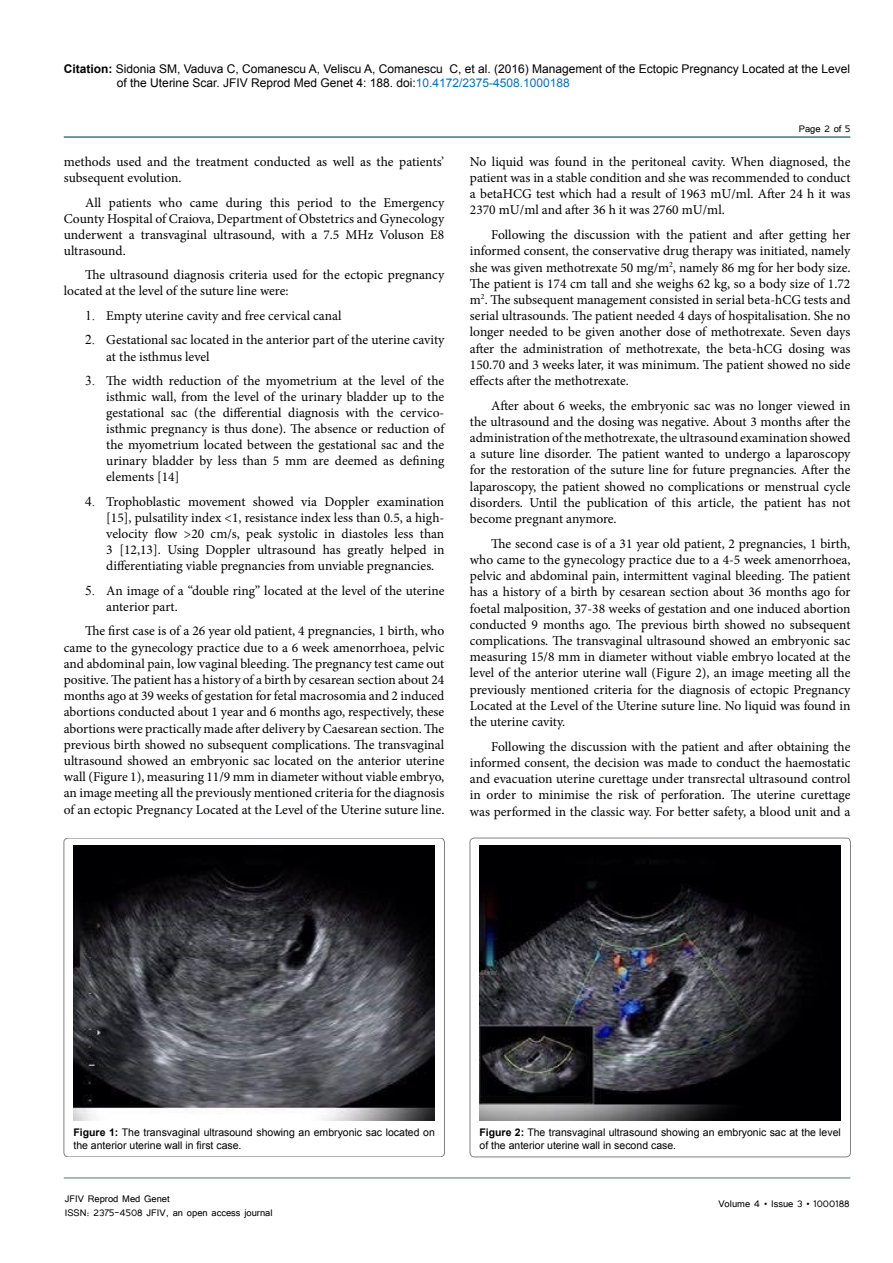
<style>
.page{position:relative;width:893px;height:1263px;background:#fff}
.page>*{position:absolute;margin:0;border:0;box-sizing:border-box;transform-origin:0 0}
.t1{font:13.5px/16.2px "Minion Pro";color:#000;text-align:justify}
.t2{font:12px/14.4px "Arial";color:#000}
.t3{font:12px/14.4px "Tunga";color:#000}
.t4{font:10.5px/12.6px "Arial";color:#000}
.s1{font-weight:700}
.s2{color:#0072bc}
.s3{font-family:"Times New Roman"}
</style>
<div class="page">
<hr style="left:64px;top:1178px;width:786px;height:1px;background:#457a73">
<hr style="left:64px;top:136px;width:786px;height:2px;background:#457a73">
<img style="left:73px;top:846px;width:362px;height:274px">
<div style="left:64px;top:838px;width:380px;height:319px;border:1px solid #000;border-radius:4px"></div>
<img style="left:479px;top:846px;width:362px;height:274px">
<div style="left:470px;top:838px;width:380px;height:319px;border:1px solid #000;border-radius:4px"></div>
<p class="t2" style="left:117px;top:61px;width:735px;text-indent:-53px"><span class="s1">Citation:</span> Sidonia SM, Vaduva C, Comanescu A, Veliscu A, Comanescu C, et al. (2016) Management of the Ectopic Pregnancy Located at the Level of the Uterine Scar. JFIV Reprod Med Genet 4: 188. doi:<span class="s2">10.4172/2375-4508.1000188</span></p>
<p class="t1" style="left:64px;top:153px;width:382px">methods used and the treatment conducted as well as the patients’ subsequent evolution.</p>
<p class="t1" style="left:64px;top:194px;width:382px;text-indent:21px">All patients who came during this period to the Emergency County Hospital of Craiova, Department of Obstetrics and Gynecology underwent a transvaginal ultrasound, with a 7.5 MHz Voluson E8 ultrasound.</p>
<p class="t1" style="left:64px;top:267px;width:382px;text-indent:21px">The ultrasound diagnosis criteria used for the ectopic pregnancy located at the level of the suture line were:</p>
<p class="t1" style="left:85px;top:308px;width:258px"><span class="s3">1.</span> Empty uterine cavity and free cervical canal</p>
<p class="t1" style="left:106px;top:332px;width:340px;text-indent:-21px"><span class="s3">2.</span> Gestational sac located in the anterior part of the uterine cavity at the isthmus level</p>
<p class="t1" style="left:106px;top:373px;width:340px;text-indent:-21px"><span class="s3">3.</span> The width reduction of the myometrium at the level of the isthmic wall, from the level of the urinary bladder up to the gestational sac (the differential diagnosis with the cervico&shy;isthmic pregnancy is thus done). The absence or reduction of the myometrium located between the gestational sac and the urinary bladder by less than 5 mm are deemed as defining elements [14]</p>
<p class="t1" style="left:106px;top:494px;width:340px;text-indent:-21px"><span class="s3">4.</span> Trophoblastic movement showed via Doppler examination [15], pulsatility index &lt;1, resistance index less than 0.5, a high&shy;velocity flow &gt;20 cm/s, peak systolic in diastoles less than 3 [12,13]. Using Doppler ultrasound has greatly helped in differentiating viable pregnancies from unviable pregnancies.</p>
<p class="t1" style="left:106px;top:582px;width:340px;text-indent:-21px"><span class="s3">5.</span> An image of a “double ring” located at the level of the uterine anterior part.</p>
<p class="t1" style="left:64px;top:623px;width:382px;text-indent:21px">The first case is of a 26 year old patient, 4 pregnancies, 1 birth, who came to the gynecology practice due to a 6 week amenorrhoea, pelvic and abdominal pain, low vaginal bleeding. The pregnancy test came out positive. The patient has a history of a birth by cesarean section about 24 months ago at 39 weeks of gestation for fetal macrosomia and 2 induced abortions conducted about 1 year and 6 months ago, respectively, these abortions were practically made after delivery by Caesarean section. The previous birth showed no subsequent complications. The transvaginal ultrasound showed an embryonic sac located on the anterior uterine wall (Figure 1), measuring 11/9 mm in diameter without viable embryo, an image meeting all the previously mentioned criteria for the diagnosis of an ectopic Pregnancy Located at the Level of the Uterine suture line.</p>
<p class="t3" style="left:799px;top:120px;width:53px">Page 2 of 5</p>
<p class="t1" style="left:470px;top:153px;width:382px">No liquid was found in the peritoneal cavity. When diagnosed, the patient was in a stable condition and she was recommended to conduct a betaHCG test which had a result of 1963 mU/ml. After 24 h it was 2370 mU/ml and after 36 h it was 2760 mU/ml.</p>
<p class="t1" style="left:470px;top:227px;width:382px;text-indent:21px">Following the discussion with the patient and after getting her informed consent, the conservative drug therapy was initiated, namely she was given methotrexate 50 mg/m<sup>2</sup>, namely 86 mg for her body size.<br>The patient is 174 cm tall and she weighs 62 kg, so a body size of 1.72 m<sup>2</sup>. The subsequent management consisted in serial beta-hCG tests and serial ultrasounds. The patient needed 4 days of hospitalisation. She no longer needed to be given another dose of methotrexate. Seven days after the administration of methotrexate, the beta-hCG dosing was 150.70 and 3 weeks later, it was minimum. The patient showed no side effects after the methotrexate.</p>
<p class="t1" style="left:470px;top:397px;width:382px;text-indent:21px">After about 6 weeks, the embryonic sac was no longer viewed in the ultrasound and the dosing was negative. About 3 months after the administration of the methotrexate, the ultrasound examination showed a suture line disorder. The patient wanted to undergo a laparoscopy for the restoration of the suture line for future pregnancies. After the laparoscopy, the patient showed no complications or menstrual cycle disorders. Until the publication of this article, the patient has not become pregnant anymore.</p>
<p class="t1" style="left:470px;top:535px;width:382px;text-indent:21px">The second case is of a 31 year old patient, 2 pregnancies, 1 birth, who came to the gynecology practice due to a 4-5 week amenorrhoea, pelvic and abdominal pain, intermittent vaginal bleeding. The patient has a history of a birth by cesarean section about 36 months ago for foetal malposition, 37-38 weeks of gestation and one induced abortion conducted 9 months ago. The previous birth showed no subsequent complications. The transvaginal ultrasound showed an embryonic sac measuring 15/8 mm in diameter without viable embryo located at the level of the anterior uterine wall (Figure 2), an image meeting all the previously mentioned criteria for the diagnosis of ectopic Pregnancy Located at the Level of the Uterine suture line. No liquid was found in the uterine cavity.</p>
<p class="t1" style="left:470px;top:738px;width:382px;text-indent:21px">Following the discussion with the patient and after obtaining the informed consent, the decision was made to conduct the haemostatic and evacuation uterine curettage under transrectal ultrasound control in order to minimise the risk of perforation. The uterine curettage was performed in the classic way. For better safety, a blood unit and a</p>
<p class="t4" style="left:73px;top:1126px;width:363px"><span class="s1">Figure 1:</span> The transvaginal ultrasound showing an embryonic sac located on the anterior uterine wall in first case.</p>
<p class="t4" style="left:479px;top:1126px;width:363px"><span class="s1">Figure 2:</span> The transvaginal ultrasound showing an embryonic sac at the level of the anterior uterine wall in second case.</p>
<p class="t3" style="left:65px;top:1190px;width:209px">JFIV Reprod Med Genet<br>ISSN: 2375-4508 JFIV, an open access journal</p>
<p class="t3" style="left:718px;top:1196px;width:133px">Volume 4 • Issue 3 • 1000188</p>
</div>
